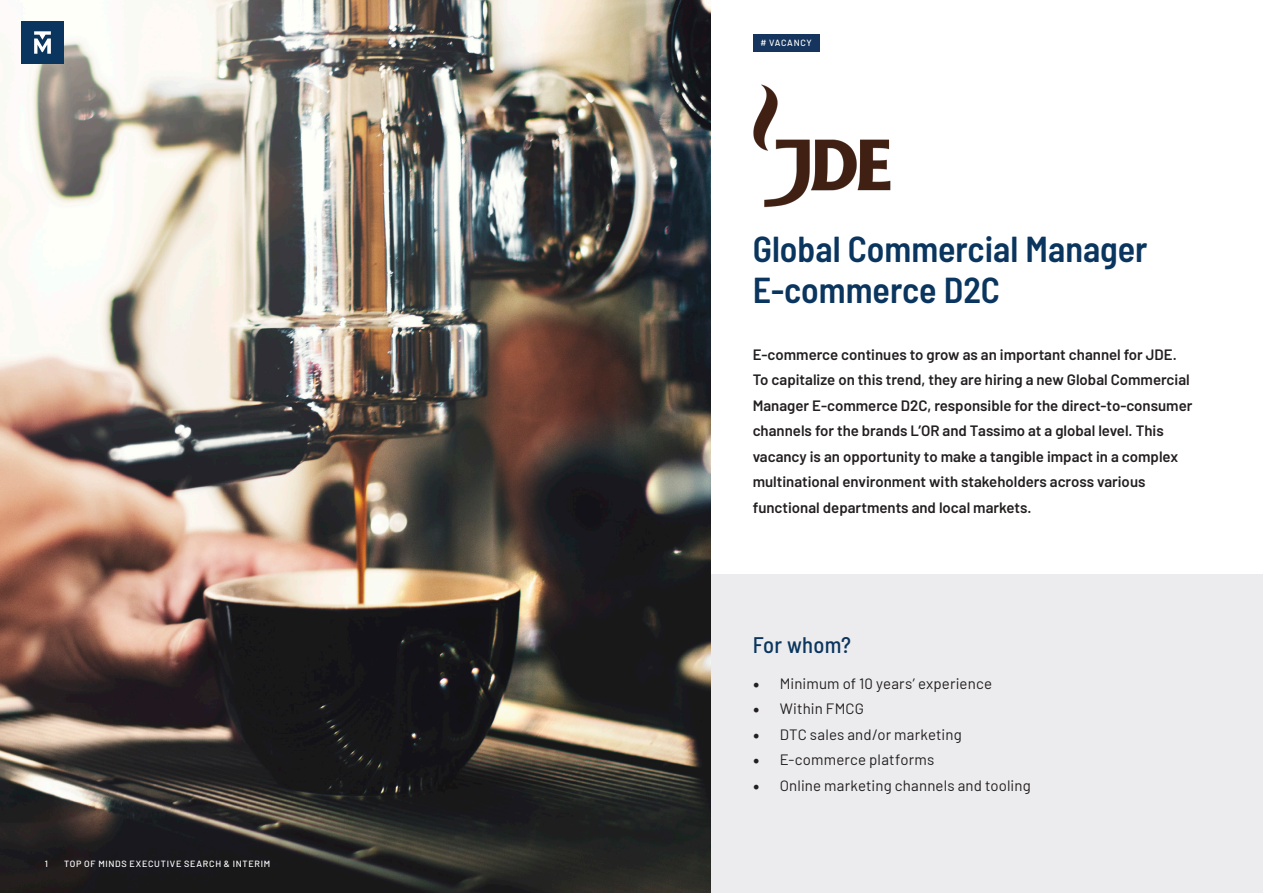
<style>
.page{position:relative;width:1263px;height:893px;background:#fff}
.page>*{position:absolute;margin:0;border:0;box-sizing:border-box;transform-origin:0 0}
.t1{font:600 semi-condensed 36px/40.5px "Barlow";color:#0a355e}
.t2{font:500 semi-condensed 22.5px "Barlow";letter-spacing:.01em;color:#0a355e}
.t3{font:600 15px/25.5px "Barlow";color:#231f20}
.t4{font:15px "Barlow";letter-spacing:.01em;color:#231f20}
.t5{font:500 9px "Barlow";letter-spacing:.08em;color:#fff}
.s1{font-family:"Minion Pro";font-size:18px}
</style>
<div class="page">
<div style="left:710px;top:574px;width:553px;height:319px;background:#ececee"></div>
<img style="left:0;top:0;width:710px;height:893px">
<img style="left:753px;top:84px;width:138px;height:124px">
<div style="left:21px;top:21px;width:43px;height:43px;background:#0a355e"></div>
<svg style="left:34px;top:31px;width:17px;height:23px"></svg>
<div style="left:753px;top:34px;width:67px;height:17px;background:#16355e"></div>
<p class="t5" style="left:45px;top:857px;width:5px">1</p>
<p class="t5" style="left:64px;top:857px;width:208px">TOP OF MINDS EXECUTIVE SEARCH &amp; INTERIM</p>
<p class="t5" style="left:760px;top:36px;width:53px"># VACANCY</p>
<p class="t1" style="left:753px;top:226px;width:396px">Global Commercial Manager<br>E-commerce D2C</p>
<p class="t3" style="left:753px;top:340px;width:441px">E-commerce continues to grow as an important channel for JDE.<br>To capitalize on this trend, they are hiring a new Global Commercial Manager E-commerce D2C, responsible for the direct-to-consumer channels for the brands L’OR and Tassimo at a global level. This vacancy is an opportunity to make a tangible impact in a complex multinational environment with stakeholders across various functional departments and local markets.</p>
<p class="t2" style="left:753px;top:628px;width:100px">For whom?</p>
<p class="t4" style="left:753px;top:672px;width:241px"><span class="s1">•</span> Minimum of 10 years’ experience</p>
<p class="t4" style="left:753px;top:698px;width:113px"><span class="s1">•</span> Within FMCG</p>
<p class="t4" style="left:753px;top:723px;width:211px"><span class="s1">•</span> DTC sales and/or marketing</p>
<p class="t4" style="left:753px;top:749px;width:183px"><span class="s1">•</span> E-commerce platforms</p>
<p class="t4" style="left:753px;top:774px;width:280px"><span class="s1">•</span> Online marketing channels and tooling</p>
</div>
